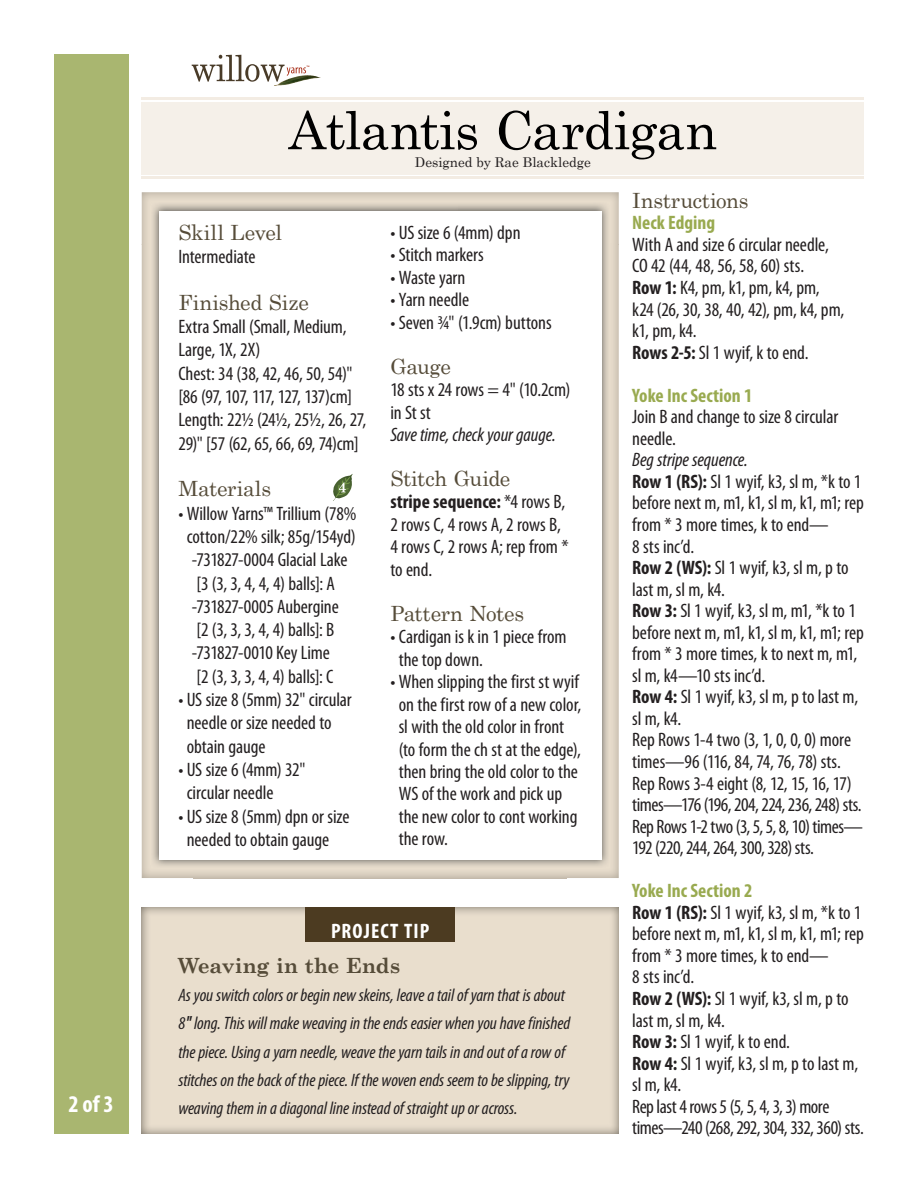
<style>
.page{position:relative;width:918px;height:1188px;background:#fff}
.page>*{position:absolute;margin:0;border:0;box-sizing:border-box;transform-origin:0 0}
.t1{font:52.5px "Century Schoolbook";letter-spacing:-.015em;color:#000}
.t2{font:700 condensed 24px "Myriad Pro";color:#fff}
.t3{font:21px "Century Schoolbook";letter-spacing:-.01em;color:#564c39}
.t4{font:700 21px "Century Schoolbook";letter-spacing:-.01em;color:#564c39}
.t5{font:700 condensed 21px "Myriad Pro";letter-spacing:.05em;color:#fff}
.t6{font:condensed 19.5px/21.6px "Myriad Pro";letter-spacing:-.005em;color:#231f20}
.t7{font:700 condensed 19.5px "Myriad Pro";color:#99aa50}
.t8{font:italic condensed 19.5px "Myriad Pro";letter-spacing:-.005em;color:#231f20}
.t9{font:italic condensed 18px/28.3px "Myriad Pro";letter-spacing:-.005em;color:#231f20}
.t10{font:13.5px "Century Schoolbook";color:#231f20}
.t11{font:4.95px "Myriad Pro";color:#a72b15}
.s1{font-weight:700}
.s2{font-family:"Carto Gothic Std";font-stretch:normal}
.s3{font-style:italic}
.s4{font-weight:700;color:#99aa50}
</style>
<div class="page">
<div style="left:142px;top:102px;width:722px;height:72px;background:#f5f0e9"></div>
<div style="left:54px;top:54px;width:74px;height:1080px;background:#a9b670"></div>
<svg style="left:192px;top:55px;width:114px;height:27px"></svg>
<img style="left:274px;top:75px;width:47px;height:11px">
<hr style="left:142px;top:98px;width:722px;height:2px;background:#f3ece3">
<hr style="left:142px;top:176px;width:722px;height:3px;background:#f3ece3">
<img style="left:142px;top:192px;width:477px;height:52px">
<img style="left:567px;top:244px;width:52px;height:634px">
<img style="left:151px;top:203px;width:305px;height:665px">
<img style="left:456px;top:203px;width:154px;height:665px">
<div style="left:159px;top:211px;width:443px;height:649px;background:#fff"></div>
<svg style="left:333px;top:474px;width:20px;height:27px"></svg>
<img style="left:142px;top:907px;width:477px;height:227px">
<div style="left:306px;top:907px;width:149px;height:35px;background:#4c3b21"></div>
<p class="t2" style="left:68px;top:1089px;width:47px">2 of 3</p>
<p class="t11" style="left:306px;top:65px;width:5px">™</p>
<h1 class="t1" style="left:288px;top:86px;width:430px">Atlantis Cardigan</h1>
<p class="t10" style="left:415px;top:151px;width:178px">Designed by Rae Blackledge</p>
<p class="t3" style="left:178px;top:215px;width:105px">Skill Level</p>
<p class="t6" style="left:178px;top:246px;width:79px">Intermediate</p>
<p class="t3" style="left:178px;top:285px;width:132px">Finished Size</p>
<p class="t6" style="left:178px;top:315px;width:189px;line-height:23.2px">Extra Small (Small, Medium,<br>Large, 1X, 2X)<br>Chest: 34 (38, 42, 46, 50, 54)" [86 (97, 107, 117, 127, 137)cm]<br>Length: 22½ (24½, 25½, 26, 27,<br>29)" [57 (62, 65, 66, 69, 74)cm]</p>
<p class="t3" style="left:178px;top:471px;width:94px">Materials</p>
<p class="t6" style="left:178px;top:502px;width:179px">• Willow Yarns™ Trillium (78%</p>
<p class="t6" style="left:187px;top:525px;width:171px">cotton/22% silk; 85g/154yd)</p>
<p class="t6" style="left:192px;top:549px;width:157px">-731827-0004 Glacial Lake</p>
<p class="t6" style="left:196px;top:572px;width:140px">[3 (3, 3, 4, 4, 4) balls]: A</p>
<p class="t6" style="left:192px;top:595px;width:148px">-731827-0005 Aubergine</p>
<p class="t6" style="left:196px;top:619px;width:140px">[2 (3, 3, 3, 4, 4) balls]: B</p>
<p class="t6" style="left:192px;top:642px;width:140px">-731827-0010 Key Lime</p>
<p class="t6" style="left:196px;top:665px;width:139px">[2 (3, 3, 3, 4, 4) balls]: C</p>
<p class="t6" style="left:187px;top:688px;width:167px;line-height:23.2px;text-indent:-8px">• US size 8 (5mm) 32" circular needle or size needed to obtain gauge</p>
<p class="t6" style="left:187px;top:758px;width:120px;line-height:23.2px;text-indent:-8px">• US size 6 (4mm) 32" circular needle</p>
<p class="t6" style="left:187px;top:804px;width:164px;line-height:23.2px;text-indent:-8px">• US size 8 (5mm) dpn or size needed to obtain gauge</p>
<p class="t6" style="left:390px;top:221px;width:132px">• US size 6 (4mm) dpn</p>
<p class="t6" style="left:390px;top:244px;width:95px">• Stitch markers</p>
<p class="t6" style="left:390px;top:266px;width:77px">• Waste yarn</p>
<p class="t6" style="left:390px;top:289px;width:80px">• Yarn needle</p>
<p class="t6" style="left:390px;top:311px;width:163px">• Seven ¾" (1.9cm) buttons</p>
<p class="t3" style="left:390px;top:349px;width:62px">Gauge</p>
<p class="t6" style="left:390px;top:378px;width:182px;line-height:22.5px">18 sts x 24 rows = 4" (10.2cm) in St st</p>
<p class="t8" style="left:390px;top:423px;width:167px">Save time, check your gauge.</p>
<p class="t3" style="left:390px;top:461px;width:121px">Stitch Guide</p>
<p class="t6" style="left:390px;top:491px;width:180px;line-height:22.5px"><span class="s1">stripe sequence:</span> *4 rows B,<br>2 rows C, 4 rows A, 2 rows B,<br>4 rows C, 2 rows A; rep from * to end.</p>
<p class="t3" style="left:390px;top:596px;width:135px">Pattern Notes</p>
<p class="t6" style="left:399px;top:625px;width:169px;line-height:22.5px;text-indent:-8px">• Cardigan is k in 1 piece from the top down.</p>
<p class="t6" style="left:399px;top:670px;width:184px;line-height:22.5px;text-indent:-8px">• When slipping the first st wyif on the first row of a new color, sl with the old color in front (to form the ch st at the edge), then bring the old color to the<br>WS of the work and pick up the new color to cont working the row.</p>
<p class="t5" style="left:331px;top:918px;width:100px">PROJECT TIP</p>
<p class="t4" style="left:178px;top:949px;width:223px">Weaving in the Ends</p>
<p class="t9" style="left:178px;top:981px;width:393px">As you switch colors or begin new skeins, leave a tail of yarn that is about 8<span class="s2">"</span> long. This will make weaving in the ends easier when you have finished the piece. Using a yarn needle, weave the yarn tails in and out of a row of stitches on the back of the piece. If the woven ends seem to be slipping, try weaving them in a diagonal line instead of straight up or across.</p>
<p class="t3" style="left:632px;top:183px;width:118px">Instructions</p>
<p class="t7" style="left:632px;top:211px;width:84px">Neck Edging</p>
<p class="t6" style="left:632px;top:233px;width:214px">With A and size 6 circular needle,<br>CO 42 (44, 48, 56, 58, 60) sts.<br><span class="s1">Row 1:</span> K4, pm, k1, pm, k4, pm, k24 (26, 30, 38, 40, 42), pm, k4, pm, k1, pm, k4.<br><span class="s1">Rows 2-5:</span> Sl 1 wyif, k to end.</p>
<p class="t7" style="left:632px;top:383px;width:122px">Yoke Inc Section 1</p>
<p class="t6" style="left:632px;top:406px;width:207px">Join B and change to size 8 circular needle.</p>
<p class="t6" style="left:632px;top:449px;width:233px"><span class="s3">Beg stripe sequence.<br></span><span class="s1">Row 1 (RS):</span> Sl 1 wyif, k3, sl m, *k to 1 before next m, m1, k1, sl m, k1, m1; rep from * 3 more times, k to end—<br>8 sts inc’d.<br><span class="s1">Row 2 (WS):</span> Sl 1 wyif, k3, sl m, p to last m, sl m, k4.<br><span class="s1">Row 3:</span> Sl 1 wyif, k3, sl m, m1, *k to 1 before next m, m1, k1, sl m, k1, m1; rep from * 3 more times, k to next m, m1, sl m, k4—10 sts inc’d.<br><span class="s1">Row 4:</span> Sl 1 wyif, k3, sl m, p to last m, sl m, k4.<br>Rep Rows 1-4 two (3, 1, 0, 0, 0) more times—96 (116, 84, 74, 76, 78) sts.<br>Rep Rows 3-4 eight (8, 12, 15, 16, 17) times—176 (196, 204, 224, 236, 248) sts.<br>Rep Rows 1-2 two (3, 5, 5, 8, 10) times—<br>192 (220, 244, 264, 300, 328) sts.</p>
<p class="t6" style="left:632px;top:880px;width:233px"><span class="s4">Yoke Inc Section 2<br></span><span class="s1">Row 1 (RS):</span> Sl 1 wyif, k3, sl m, *k to 1 before next m, m1, k1, sl m, k1, m1; rep from * 3 more times, k to end—<br>8 sts inc’d.<br><span class="s1">Row 2 (WS):</span> Sl 1 wyif, k3, sl m, p to last m, sl m, k4.<br><span class="s1">Row 3:</span> Sl 1 wyif, k to end.<br><span class="s1">Row 4:</span> Sl 1 wyif, k3, sl m, p to last m, sl m, k4.<br>Rep last 4 rows 5 (5, 5, 4, 3, 3) more times—240 (268, 292, 304, 332, 360) sts.</p>
</div>
